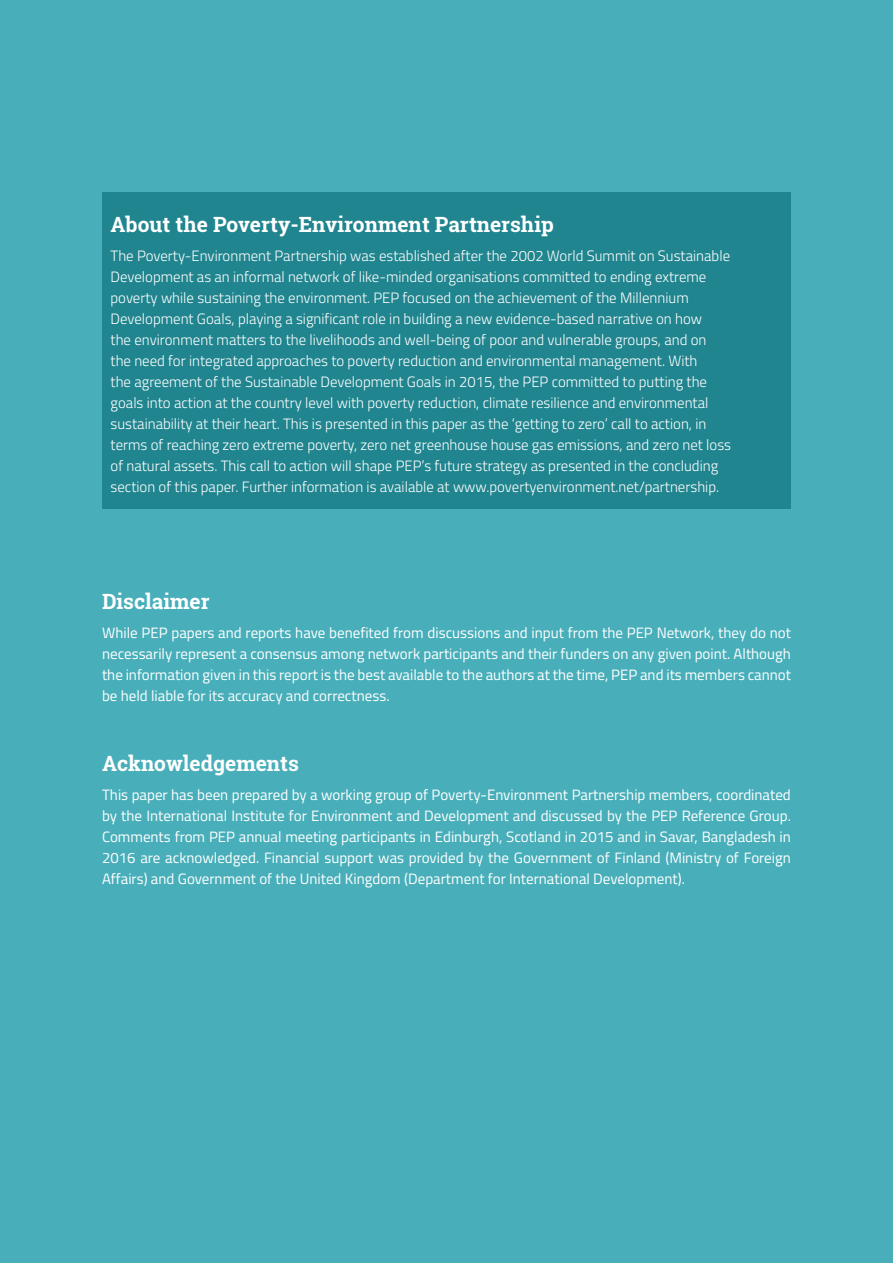
<style>
.page{position:relative;width:893px;height:1263px;background:#48afba}
.page>*{position:absolute;margin:0;border:0;box-sizing:border-box;transform-origin:0 0}
.t1{font:700 21px "Roboto Slab";color:#fff}
.t2{font:300 15px/21px "Titillium";color:#fff}
.t3{font:15px/21px "Titillium";color:#fff;text-align:justify}
</style>
<div class="page">
<div style="left:102px;top:193px;width:689px;height:316px;background:#20858f"></div>
<h1 class="t1" style="left:111px;top:210px;width:445px">About the Poverty-Environment Partnership</h1>
<p class="t2" style="left:111px;top:245px;width:622px">The Poverty-Environment Partnership was established after the 2002 World Summit on Sustainable Development as an informal network of like-minded organisations committed to ending extreme poverty while sustaining the environment. PEP focused on the achievement of the Millennium Development Goals, playing a significant role in building a new evidence-based narrative on how<br>the environment matters to the livelihoods and well-being of poor and vulnerable groups, and on<br>the need for integrated approaches to poverty reduction and environmental management. With<br>the agreement of the Sustainable Development Goals in 2015, the PEP committed to putting the goals into action at the country level with poverty reduction, climate resilience and environmental sustainability at their heart. This is presented in this paper as the ‘getting to zero’ call to action, in terms of reaching zero extreme poverty, zero net greenhouse house gas emissions, and zero net loss of natural assets. This call to action will shape PEP’s future strategy as presented in the concluding section of this paper. Further information is available at www.povertyenvironment.net/partnership.</p>
<h1 class="t1" style="left:102px;top:587px;width:109px">Disclaimer</h1>
<p class="t3" style="left:102px;top:622px;width:690px">While PEP papers and reports have benefited from discussions and input from the PEP Network, they do not necessarily represent a consensus among network participants and their funders on any given point. Although the information given in this report is the best available to the authors at the time, PEP and its members cannot be held liable for its accuracy and correctness.</p>
<h1 class="t1" style="left:102px;top:749px;width:198px">Acknowledgements</h1>
<p class="t3" style="left:102px;top:784px;width:690px">This paper has been prepared by a working group of Poverty-Environment Partnership members, coordinated by the I nternational I nstitute for Environment and Development and discussed by the PEP Reference Group.<br>Comments from PEP annual meeting participants in Edinburgh, Scotland in 2015 and in Savar, Bangladesh in 2016 are acknowledged. Financial support was provided by the Government of Finland (M inistry of Foreign Affairs) and Government of the U nited Kingdom (Department for I nternational Development).</p>
</div>
